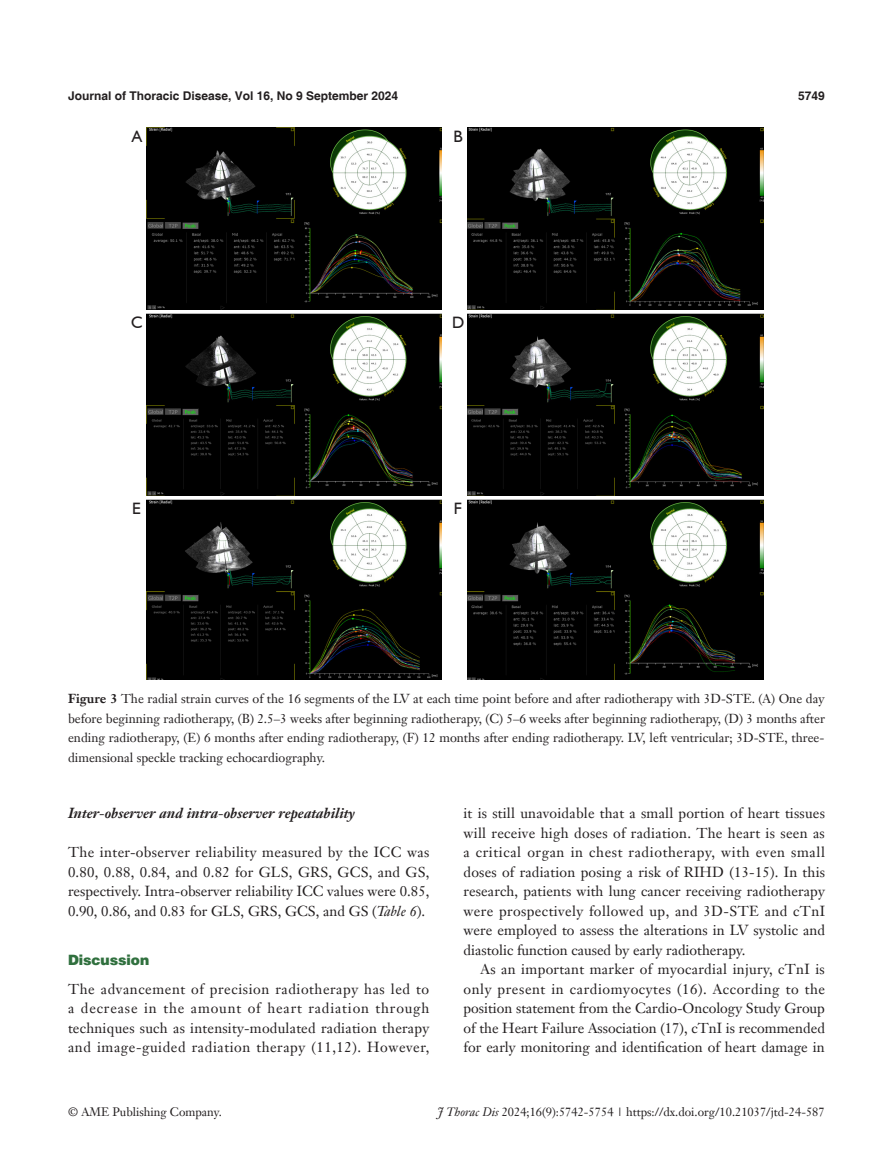
<style>
.page{position:relative;width:893px;height:1170px;background:#fff}
.page>*{position:absolute;margin:0;border:0;box-sizing:border-box;transform-origin:0 0}
.Cite{font:16.5px "Humanist 521 BT";color:#231f20}
.t1{font:14.25px/19.5px "Janson Text LT";letter-spacing:.005em;color:#231f20;text-align:justify}
._2ji-6_5{font:italic 700 14.25px "Janson Text LT";color:#231f20}
._1ji-6_5{font:900 14.25px "Helvetica";color:#30703e}
.四级标题粗斜_上下不空行{font:12.75px/19.5px "Janson Text LT";color:#231f20;text-align:justify}
.t2{font:12px "Janson Text LT";color:#231f20}
.t3{font:700 12px "Helvetica";color:#231f20}
.s1{font-weight:700}
.s2{font-weight:400;font-style:normal}
.s3{font-style:italic}
</style>
<div class="page">
<img style="left:468px;top:500px;width:295px;height:179px">
<img style="left:146px;top:500px;width:296px;height:179px">
<img style="left:146px;top:314px;width:296px;height:181px">
<img style="left:146px;top:128px;width:296px;height:181px">
<img style="left:468px;top:314px;width:295px;height:181px">
<img style="left:468px;top:128px;width:295px;height:181px">
<p class="t3" style="left:68px;top:88px;width:332px">Journal of Thoracic Disease, Vol 16, No 9 September 2024</p>
<p class="t3" style="left:798px;top:88px;width:28px">5749</p>
<p class="Cite" style="left:132px;top:126px;width:12px">A</p>
<p class="Cite" style="left:453px;top:126px;width:11px">B</p>
<p class="Cite" style="left:131px;top:312px;width:13px">C</p>
<p class="Cite" style="left:452px;top:312px;width:14px">D</p>
<p class="Cite" style="left:132px;top:498px;width:10px">E</p>
<p class="Cite" style="left:454px;top:498px;width:10px">F</p>
<p class="四级标题粗斜_上下不空行" style="left:68px;top:688px;width:758px"><span class="s1">Figure 3</span> The radial strain curves of the 16 segments of the LV at each time point before and after radiotherapy with 3D-STE. (A) One day before beginning radiotherapy, (B) 2.5–3 weeks after beginning radiotherapy, (C) 5–6 weeks after beginning radiotherapy, (D) 3 months after ending radiotherapy, (E) 6 months after ending radiotherapy, (F) 12 months after ending radiotherapy. LV, left ventricular; 3D-STE, three&shy;dimensional speckle tracking echocardiography.</p>
<p class="_2ji-6_5" style="left:68px;top:804px;width:289px">Inter<span class="s2">-</span>observer and intra<span class="s2">-</span>observer repeatability</p>
<p class="t1" style="left:68px;top:842px;width:363px">The inter-observer reliability measured by the ICC was 0.80, 0.88, 0.84, and 0.82 for GLS, GRS, GCS, and GS, respectively. Intra-observer reliability ICC values were 0.85, 0.90, 0.86, and 0.83 for GLS, GRS, GCS, and GS (<span class="s3">Table 6</span>).</p>
<p class="_1ji-6_5" style="left:68px;top:950px;width:83px">Discussion</p>
<p class="t1" style="left:68px;top:978px;width:363px">The advancement of precision radiotherapy has led to a decrease in the amount of heart radiation through techniques such as intensity-modulated radiation therapy and image-guided radiation therapy (11,12). However,</p>
<p class="t1" style="left:463px;top:803px;width:363px">it is still unavoidable that a small portion of heart tissues will receive high doses of radiation. The heart is seen as a critical organ in chest radiotherapy, with even small doses of radiation posing a risk of RIHD (13-15). In this research, patients with lung cancer receiving radiotherapy were prospectively followed up, and 3D-STE and cTnI were employed to assess the alterations in LV systolic and diastolic function caused by early radiotherapy.</p>
<p class="t1" style="left:463px;top:959px;width:363px;text-indent:17px">As an important marker of myocardial injury, cTnI is only present in cardiomyocytes (16). According to the position statement from the Cardio-Oncology Study Group of the Heart Failure Association (17), cTnI is recommended for early monitoring and identification of heart damage in</p>
<p class="t2" style="left:68px;top:1104px;width:155px">© AME Publishing Company.</p>
<p class="t2" style="left:437px;top:1104px;width:389px"><span class="s3">J Thorac Dis</span> 2024;16(9):5742-5754 | https://dx.doi.org/10.21037/jtd-24-587</p>
</div>
